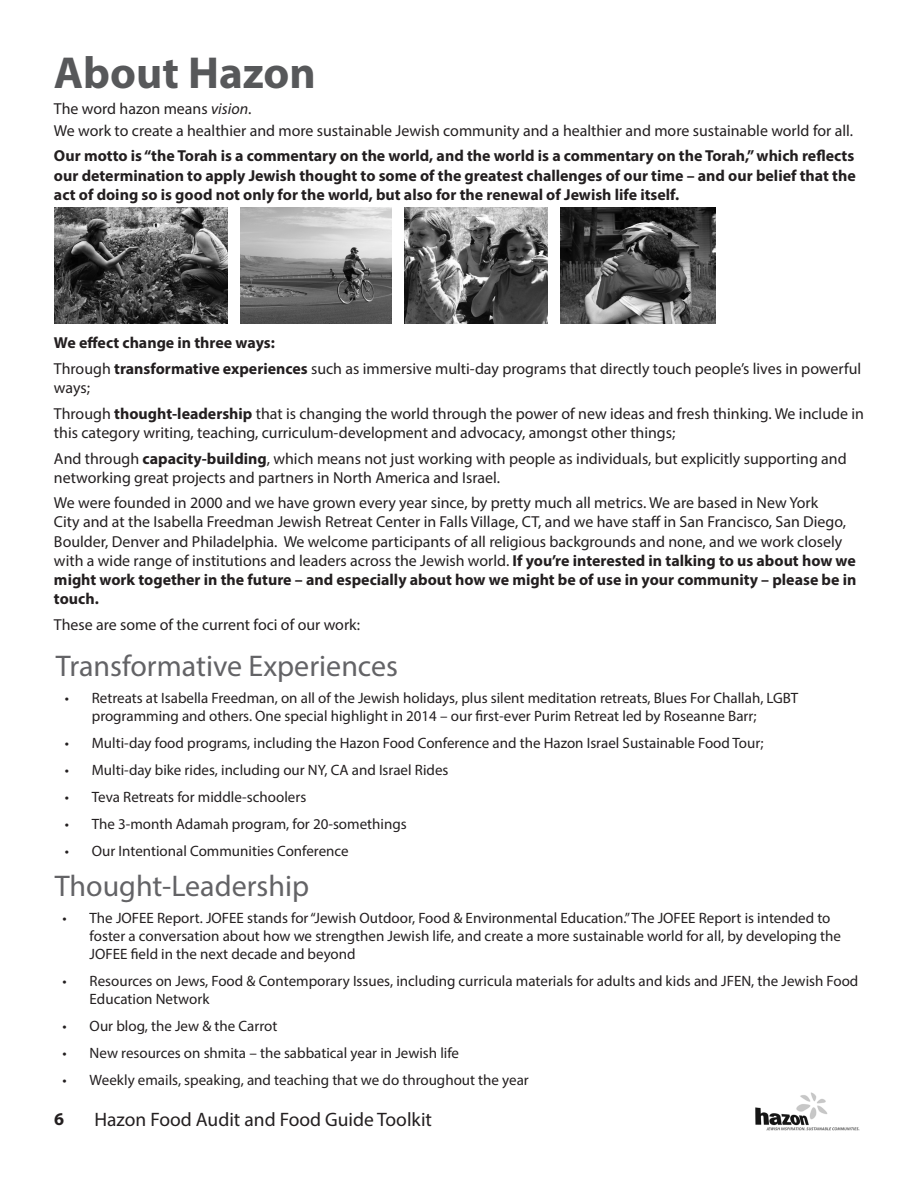
<style>
.page{position:relative;width:918px;height:1188px;background:#fff}
.page>*{position:absolute;margin:0;border:0;box-sizing:border-box;transform-origin:0 0}
.Chapter_number{font:700 45px "Myriad Pro";color:#57585a}
.abouthazonpage{font:30px "Myriad Pro";color:#636366}
.t1{font:19.5px "Myriad Pro";color:#231f20}
.t2{font:700 18px "Myriad Pro";color:#231f20}
.body{font:15.9px/19px "Myriad Pro";color:#231f20}
.body-2{font:700 15.9px/19px "Myriad Pro";color:#231f20;text-align:justify}
.t3{font:15px/18px "Myriad Pro";color:#231f20}
.s1{font-style:italic}
.s2{font-weight:700}
</style>
<div class="page">
<img style="left:755px;top:1092px;width:105px;height:39px">
<img style="left:54px;top:207px;width:174px;height:117px">
<img style="left:405px;top:207px;width:143px;height:117px">
<img style="left:241px;top:207px;width:151px;height:117px">
<img style="left:561px;top:207px;width:154px;height:117px">
<p class="Chapter_number" style="left:54px;top:43px;width:263px">About Hazon</p>
<p class="body" style="left:54px;top:98px;width:801px;line-height:21.6px">The word hazon means <span class="s1">vision</span>.<br>We work to create a healthier and more sustainable Jewish community and a healthier and more sustainable world for all.</p>
<p class="body-2" style="left:54px;top:146px;width:803px">Our motto is “the Torah is a commentary on the world, and the world is a commentary on the Torah,” which reflects our determination to apply Jewish thought to some of the greatest challenges of our time – and our belief that the act of doing so is good not only for the world, but also for the renewal of Jewish life itself.</p>
<p class="body-2" style="left:54px;top:332px;width:222px">We effect change in three ways:</p>
<p class="body" style="left:54px;top:359px;width:809px">Through <span class="s2">transformative experiences</span> such as immersive multi-day programs that directly touch people’s lives in powerful ways;</p>
<p class="body" style="left:54px;top:403px;width:811px">Through <span class="s2">thought-leadership</span> that is changing the world through the power of new ideas and fresh thinking. We include in this category writing, teaching, curriculum-development and advocacy, amongst other things;</p>
<p class="body" style="left:54px;top:448px;width:794px">And through <span class="s2">capacity-building</span>, which means not just working with people as individuals, but explicitly supporting and networking great projects and partners in North America and Israel.</p>
<p class="body" style="left:54px;top:493px;width:804px">We were founded in 2000 and we have grown every year since, by pretty much all metrics. We are based in New York<br>City and at the Isabella Freedman Jewish Retreat Center in Falls Village, CT, and we have staff in San Francisco, San Diego, Boulder, Denver and Philadelphia. We welcome participants of all religious backgrounds and none, and we work closely with a wide range of institutions and leaders across the Jewish world. <span class="s2">If you’re interested in talking to us about how we might work together in the future – and especially about how we might be of use in your community – please be in touch.</span></p>
<p class="body" style="left:54px;top:615px;width:308px">These are some of the current foci of our work:</p>
<p class="abouthazonpage" style="left:56px;top:648px;width:344px">Transformative Experiences</p>
<p class="t3" style="left:92px;top:689px;width:708px;text-indent:-27px">• Retreats at Isabella Freedman, on all of the Jewish holidays, plus silent meditation retreats, Blues For Challah, LGBT programming and others. One special highlight in 2014 – our first-ever Purim Retreat led by Roseanne Barr;</p>
<p class="t3" style="left:65px;top:734px;width:700px">• Multi-day food programs, including the Hazon Food Conference and the Hazon Israel Sustainable Food Tour;</p>
<p class="t3" style="left:65px;top:761px;width:385px">• Multi-day bike rides, including our NY, CA and Israel Rides</p>
<p class="t3" style="left:65px;top:788px;width:243px">• Teva Retreats for middle-schoolers</p>
<p class="t3" style="left:65px;top:815px;width:343px">• The 3-month Adamah program, for 20-somethings</p>
<p class="t3" style="left:65px;top:842px;width:285px">• Our Intentional Communities Conference</p>
<p class="abouthazonpage" style="left:55px;top:868px;width:256px">Thought-Leadership</p>
<p class="t3" style="left:90px;top:908px;width:753px;text-indent:-27px">• The JOFEE Report. JOFEE stands for “Jewish Outdoor, Food &amp; Environmental Education.” The JOFEE Report is intended to foster a conversation about how we strengthen Jewish life, and create a more sustainable world for all, by developing the<br>JOFEE field in the next decade and beyond</p>
<p class="t3" style="left:90px;top:971px;width:770px;text-indent:-27px">• Resources on Jews, Food &amp; Contemporary Issues, including curricula materials for adults and kids and JFEN, the Jewish Food<br>Education Network</p>
<p class="t3" style="left:63px;top:1016px;width:216px">• Our blog, the Jew &amp; the Carrot</p>
<p class="t3" style="left:63px;top:1043px;width:398px">• New resources on shmita – the sabbatical year in Jewish life</p>
<p class="t3" style="left:63px;top:1070px;width:468px">• Weekly emails, speaking, and teaching that we do throughout the year</p>
<p class="t2" style="left:54px;top:1107px;width:11px">6</p>
<p class="t1" style="left:94px;top:1107px;width:339px">Hazon Food Audit and Food Guide Toolkit</p>
</div>
